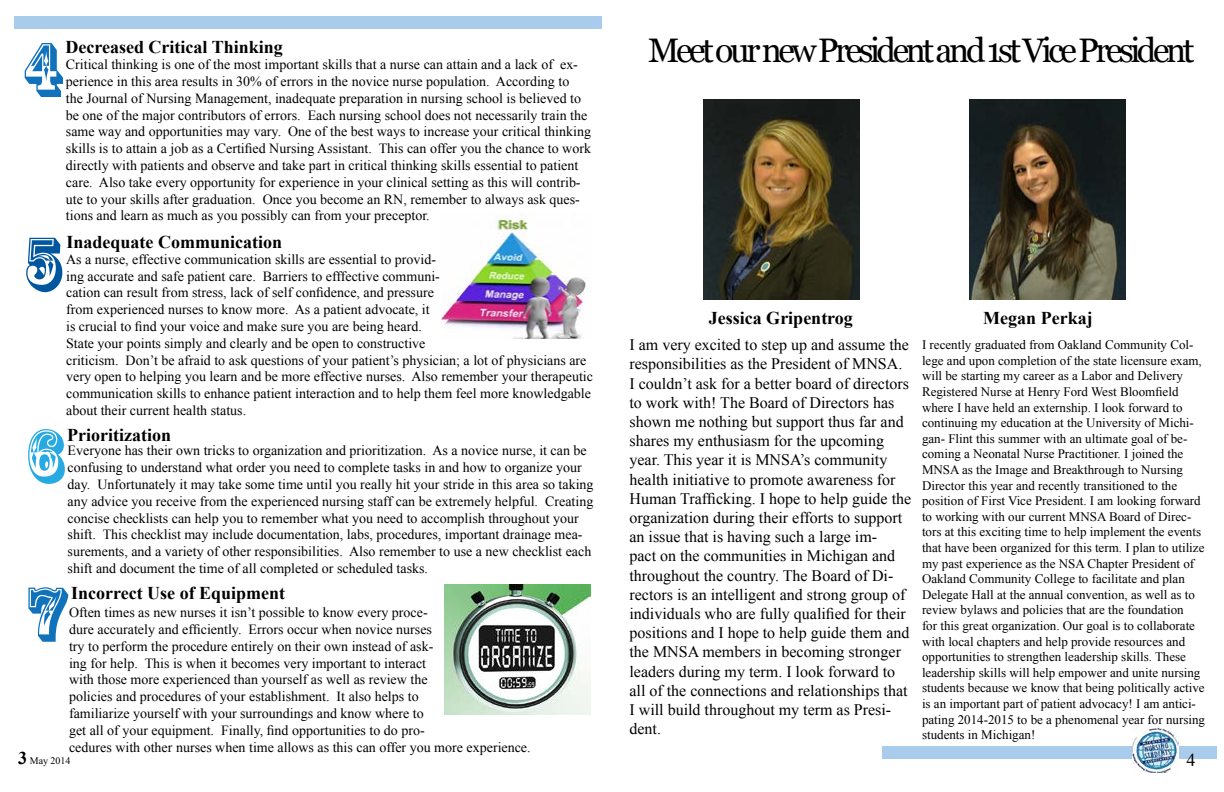
<style>
.page{position:relative;width:1224px;height:792px;background:#fff}
.page>*{position:absolute;margin:0;border:0;box-sizing:border-box;transform-origin:0 0}
.t1{font:72px "Rosewood Std";color:#1072ba}
.t2{font:72px "Rosewood Std";color:#00579f}
.t3{font:72px "Rosewood Std";color:#27aae1}
.t4{font:34px "Georgia";letter-spacing:-.1em;color:#000}
.t5{font:700 18px "Times New Roman";color:#000}
.t6{font:18px "Times New Roman";color:#000}
.t7{font:16px/19.2px "Times New Roman";color:#000}
.t8{font:14px/16.8px "Times New Roman";color:#000}
.t9{font:13px/15.6px "Times New Roman";color:#000}
.t10{font:10px "Times New Roman";color:#000}
.s1{font-weight:700;font-size:18px}
</style>
<div class="page">
<div style="left:14px;top:16px;width:588px;height:13px;background:#aaccec"></div>
<div style="left:883px;top:747px;width:334px;height:12px;background:#aaccec"></div>
<img style="left:1132px;top:728px;width:47px;height:45px">
<img style="left:703px;top:100px;width:156px;height:199px">
<img style="left:969px;top:100px;width:157px;height:199px">
<img style="left:441px;top:213px;width:146px;height:126px">
<img style="left:444px;top:584px;width:146px;height:130px">
<h1 class="t1" style="left:22px;top:27px;width:39px">4</h1>
<p class="t5" style="left:66px;top:35px;width:219px">Decreased Critical Thinking</p>
<p class="t8" style="left:66px;top:56px;width:527px">Critical thinking is one of the most important skills that a nurse can attain and a lack of ex&shy;perience in this area results in 30% of errors in the novice nurse population. According to<br>the Journal of Nursing Management, inadequate preparation in nursing school is believed to be one of the major contributors of errors. Each nursing school does not necessarily train the same way and opportunities may vary. One of the best ways to increase your critical thinking skills is to attain a job as a Certified Nursing Assistant. This can offer you the chance to work directly with patients and observe and take part in critical thinking skills essential to patient care. Also take every opportunity for experience in your clinical setting as this will contrib&shy;ute to your skills after graduation. Once you become an RN, remember to always ask ques&shy;tions and learn as much as you possibly can from your preceptor.</p>
<p class="t8" style="left:66px;top:250px;width:528px">As a nurse, effective communication skills are essential to provid-<br>ing accurate and safe patient care. Barriers to efffective communi-<br>cation can result from stress, lack of self confidence, and pressure<br>from experienced nurses to know more. As a patient advocate, it<br>is crucial to find your voice and make sure you are being heard.<br>State your points simply and clearly and be open to constructive<br>criticism. Don’t be afraid to ask questions of your patient’s physician; a lot of physicians are very open to helping you learn and be more effective nurses. Also remember your therapeutic communication skills to enhance patient interaction and to help them feel more knowledgable about their current health status.</p>
<p class="t8" style="left:68px;top:442px;width:527px">Everyone has their own tricks to organization and prioritization. As a novice nurse, it can be confusing to understand what order you need to complete tasks in and how to organize your day. Unfortunately it may take some time until you really hit your stride in this area so taking any advice you receive from the experienced nursing staff can be extremely helpful. Creating concise checklists can help you to remember what you need to accomplish throughout your shift. This checklist may include documentation, labs, procedures, important drainage mea&shy;surements, and a variety of other responsibilities. Also remember to use a new checklist each shift and document the time of all completed or scheduled tasks.</p>
<p class="t8" style="left:69px;top:604px;width:463px">Often times as new nurses it isn’t possible to know every proce-<br>dure accurately and efficiently. Errors occur when novice nurses<br>try to perform the procedure entirely on their own instead of ask-<br>ing for help. This is when it becomes very important to interact<br>with those more experienced than yourself as well as review the<br>policies and procedures of your establishment. It also helps to<br>familiarize yourself with your surroundings and know where to<br>get all of your equipment. Finally, find opportunities to do pro-<br>cedures with other nurses when time allows as this can offer you more experience.</p>
<p class="t5" style="left:67px;top:229px;width:217px">Inadequate Communication</p>
<h1 class="t2" style="left:22px;top:222px;width:40px">5</h1>
<h1 class="t3" style="left:24px;top:414px;width:40px">6</h1>
<p class="t5" style="left:67px;top:423px;width:105px">Prioritization</p>
<p class="t5" style="left:71px;top:580px;width:216px">Incorrect Use of Equipment</p>
<h1 class="t1" style="left:26px;top:572px;width:40px">7</h1>
<p class="t10" style="left:18px;top:754px;width:54px"><span class="s1">3</span> May 2014</p>
<h2 class="t4" style="left:648px;top:30px;width:548px">Meet our new President and 1st Vice President</h2>
<p class="t5" style="left:709px;top:306px;width:146px">Jessica Gripentrog</p>
<p class="t5" style="left:983px;top:306px;width:111px">Megan Perkaj</p>
<p class="t9" style="left:922px;top:337px;width:285px">I recently graduated from Oakland Community Col&shy;lege and upon completion of the state licensure exam, will be starting my career as a Labor and Delivery Registered Nurse at Henry Ford West Bloomfield where I have held an externship. I look forward to continuing my education at the University of Michi&shy;gan- Flint this summer with an ultimate goal of be&shy;coming a Neonatal Nurse Practitioner. I joined the MNSA as the Image and Breakthrough to Nursing Director this year and recently transitioned to the position of First Vice President. I am looking forward to working with our current MNSA Board of Direc&shy;tors at this exciting time to help implement the events that have been organized for this term. I plan to utilize my past experience as the NSA Chapter President of Oakland Community College to facilitate and plan Delegate Hall at the annual convention, as well as to review bylaws and policies that are the foundation<br>for this great organization. Our goal is to collaborate with local chapters and help provide resources and opportunities to strengthen leadership skills. These leadership skills will help empower and unite nursing students because we know that being politically active is an important part of patient advocacy! I am antici&shy;pating 2014-2015 to be a phenomenal year for nursing students in Michigan!</p>
<p class="t7" style="left:629px;top:335px;width:283px">I am very excited to step up and assume the responsibilities as the President of MNSA.<br>I couldn’t ask for a better board of directors to work with! The Board of Directors has shown me nothing but support thus far and shares my enthusiasm for the upcoming year. This year it is MNSA’s community health initiative to promote awareness for Human Trafficking. I hope to help guide the organization during their efforts to support an issue that is having such a large im-<br>pact on the communities in Michigan and throughout the country. The Board of Di&shy;rectors is an intelligent and strong group of individuals who are fully qualified for their positions and I hope to help guide them and the MNSA members in becoming stronger leaders during my term. I look forward to all of the connections and relationships that I will build throughout my term as Presi&shy;dent.</p>
<p class="t6" style="left:1186px;top:748px;width:10px">4</p>
</div>
